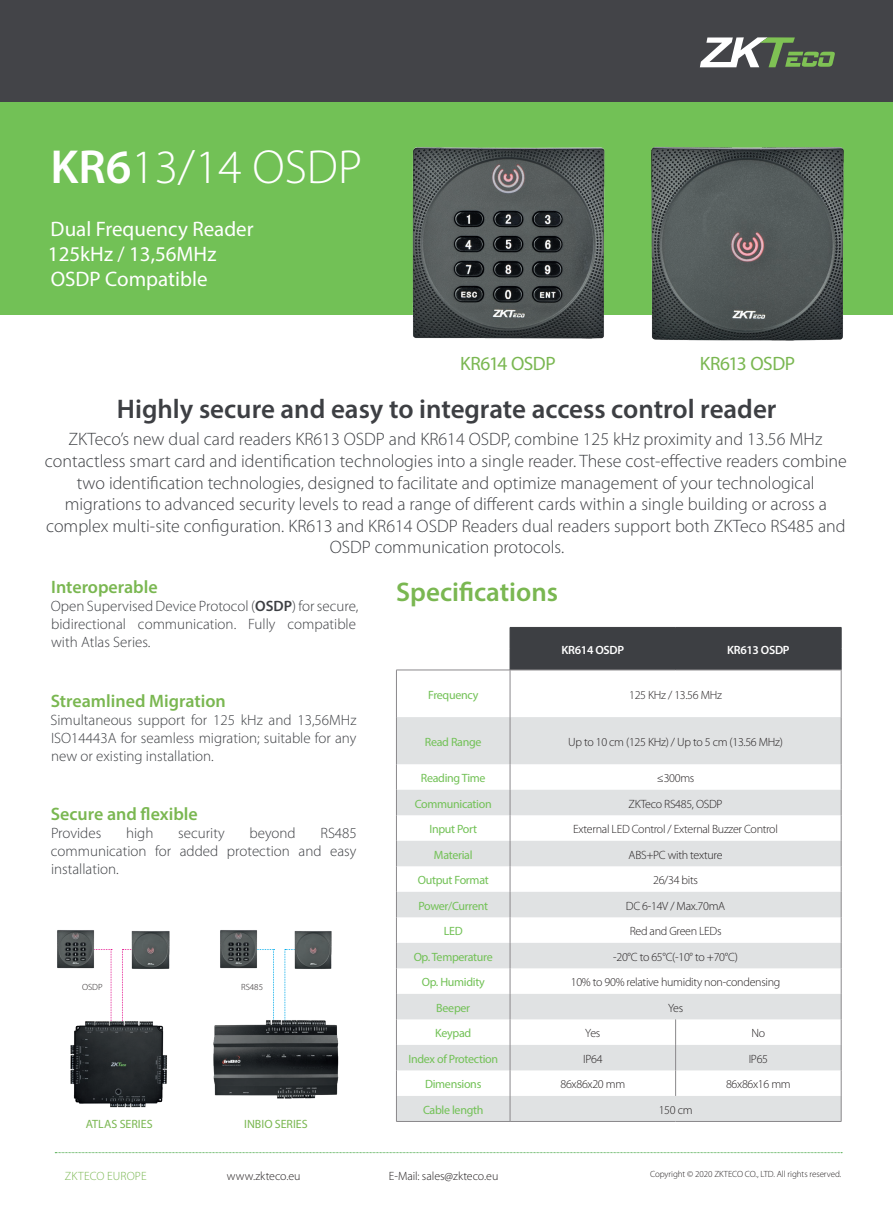
<style>
.page{position:relative;width:893px;height:1212px;background:#fff}
.page>*{position:absolute;margin:0;border:0;box-sizing:border-box;transform-origin:0 0}
.t1{font:300 48px "Myriad Pro";color:#fff}
.t2{font:600 27px "Myriad Pro";color:#3d3f43}
.t3{font:600 27px "Myriad Pro";color:#7ab751}
.t4{font:21px/25.2px "Myriad Pro";color:#fff}
.t5{font:19.35px "Myriad Pro";letter-spacing:-.025em;color:#7ab751}
.t6{font:300 18px/21.6px "Myriad Pro";color:#3d3f43;text-align:center}
.t7{font:600 18px "Myriad Pro";color:#7ab751}
.t8{font:300 15px/18px "Myriad Pro";color:#3d3f43;text-align:justify}
.t9{font:300 12px "Myriad Pro";letter-spacing:-.025em;color:#231f20}
.t10{font:12px "Myriad Pro";letter-spacing:-.025em;color:#72c156}
.t11{font:300 12px "Myriad Pro";letter-spacing:-.005em;color:#231f20}
.t12{font:12px "Myriad Pro";color:#7ab751}
.t13{font:600 12px "Myriad Pro";letter-spacing:-.025em;color:#fff}
.t14{font:300 12px "Myriad Pro";letter-spacing:.005em;color:#231f20}
.t15{font:300 12px "Myriad Pro";letter-spacing:.01em;color:#7ab751}
.t16{font:300 9px "Myriad Pro";letter-spacing:-.005em;color:#231f20}
.s1{font-weight:600}
</style>
<div class="page">
<div style="left:0;top:0;width:893px;height:102px;background:#434448"></div>
<div style="left:0;top:102px;width:893px;height:213px;background:#72c156"></div>
<svg style="left:700px;top:37px;width:135px;height:30px"></svg>
<svg style="left:397px;top:717px;width:444px;height:404px;fill:#e0e2e3"></svg>
<hr style="left:396px;top:670px;width:114px;height:1px;background:#8a888b">
<hr style="left:396px;top:670px;width:1px;height:47px;background:#8a888b">
<hr style="left:396px;top:717px;width:1px;height:47px;background:#8a888b">
<svg style="left:396px;top:764px;width:1px;height:357px"></svg>
<hr style="left:396px;top:1121px;width:114px;height:1px;background:#8a888b">
<svg style="left:675px;top:1019px;width:1px;height:77px"></svg>
<hr style="left:510px;top:1121px;width:166px;height:1px;background:#8a888b">
<hr style="left:676px;top:1121px;width:165px;height:1px;background:#8a888b">
<svg style="left:510px;top:764px;width:1px;height:357px"></svg>
<svg style="left:841px;top:764px;width:1px;height:357px"></svg>
<div style="left:510px;top:627px;width:332px;height:43px;background:#3d3f43"></div>
<hr style="left:510px;top:670px;width:166px;height:1px;background:#8a888b">
<hr style="left:510px;top:670px;width:1px;height:47px;background:#8a888b">
<hr style="left:676px;top:670px;width:165px;height:1px;background:#8a888b">
<hr style="left:841px;top:670px;width:1px;height:47px;background:#8a888b">
<hr style="left:510px;top:717px;width:1px;height:47px;background:#8a888b">
<hr style="left:841px;top:717px;width:1px;height:47px;background:#8a888b">
<svg style="left:55px;top:1152px;width:787px;height:1px"></svg>
<img style="left:412px;top:147px;width:193px;height:192px">
<img style="left:651px;top:147px;width:193px;height:194px">
<svg style="left:95px;top:949px;width:17px;height:54px"></svg>
<svg style="left:122px;top:949px;width:9px;height:54px"></svg>
<img style="left:70px;top:1003px;width:97px;height:105px">
<img style="left:57px;top:930px;width:38px;height:39px">
<img style="left:131px;top:931px;width:39px;height:38px">
<svg style="left:257px;top:949px;width:18px;height:54px"></svg>
<svg style="left:285px;top:949px;width:8px;height:54px"></svg>
<img style="left:220px;top:930px;width:37px;height:39px">
<img style="left:293px;top:931px;width:39px;height:38px">
<img style="left:213px;top:1003px;width:126px;height:96px">
<h1 class="t1" style="left:50px;top:138px;width:313px"><span class="s1">KR6</span>13/14 OSDP</h1>
<p class="t4" style="left:48px;top:216px;width:207px">Dual Frequency Reader<br>125kHz / 13,56MHz<br>OSDP Compatible</p>
<p class="t5" style="left:460px;top:351px;width:97px">KR614 OSDP</p>
<p class="t5" style="left:700px;top:351px;width:97px">KR613 OSDP</p>
<h2 class="t2" style="left:117px;top:392px;width:661px">Highly secure and easy to integrate access control reader</h2>
<p class="t6" style="left:45px;top:428px;width:803px">ZKTeco’s new dual card readers KR613 OSDP and KR614 OSDP, combine 125 kHz proximity and 13.56 MHz contactless smart card and identification technologies into a single reader. These cost-effective readers combine two identification technologies, designed to facilitate and optimize management of your technological migrations to advanced security levels to read a range of different cards within a single building or across a complex multi-site configuration. KR613 and KR614 OSDP Readers dual readers support both ZKTeco RS485 and OSDP communication protocols.</p>
<p class="t7" style="left:51px;top:576px;width:108px">Interoperable</p>
<p class="t8" style="left:51px;top:597px;width:309px;text-align:left">Open Supervised Device Protocol (<span class="s1">OSDP</span>) for secure, bidirectional communication. Fully compatible with Atlas Series.</p>
<h2 class="t3" style="left:396px;top:575px;width:163px">Specifications</h2>
<p class="t13" style="left:562px;top:642px;width:64px">KR614 OSDP</p>
<p class="t13" style="left:727px;top:642px;width:64px">KR613 OSDP</p>
<p class="t7" style="left:51px;top:689px;width:177px">Streamlined Migration</p>
<p class="t8" style="left:50px;top:711px;width:308px">Simultaneous support for 125 kHz and 13,56MHz ISO14443A for seamless migration; suitable for any new or existing installation.</p>
<p class="t7" style="left:51px;top:803px;width:149px">Secure and flexible</p>
<p class="t8" style="left:51px;top:824px;width:52px">Provides</p>
<p class="t8" style="left:126px;top:824px;width:29px">high</p>
<p class="t8" style="left:178px;top:824px;width:48px">security</p>
<p class="t8" style="left:249px;top:824px;width:48px">beyond</p>
<p class="t8" style="left:51px;top:824px;width:308px;text-indent:270px">RS485 communication for added protection and easy installation.</p>
<p class="t16" style="left:82px;top:981px;width:22px">OSDP</p>
<p class="t16" style="left:241px;top:981px;width:23px">RS485</p>
<p class="t12" style="left:86px;top:1116px;width:68px">ATLAS SERIES</p>
<p class="t12" style="left:244px;top:1116px;width:65px">INBIO SERIES</p>
<p class="t10" style="left:428px;top:687px;width:52px">Frequency</p>
<p class="t9" style="left:629px;top:687px;width:94px">125 KHz / 13.56 MHz</p>
<p class="t10" style="left:425px;top:734px;width:58px">Read Range</p>
<p class="t9" style="left:568px;top:734px;width:216px">Up to 10 cm (125 KHz) / Up to 5 cm (13.56 MHz)</p>
<p class="t10" style="left:421px;top:770px;width:66px">Reading Time</p>
<p class="t9" style="left:657px;top:771px;width:39px">≤300ms</p>
<p class="t10" style="left:415px;top:796px;width:79px">Communication</p>
<p class="t9" style="left:629px;top:796px;width:95px">ZKTeco RS485, OSDP</p>
<p class="t10" style="left:429px;top:822px;width:49px">Input Port</p>
<p class="t9" style="left:573px;top:822px;width:206px">External LED Control / External Buzzer Control</p>
<p class="t10" style="left:434px;top:847px;width:40px">Material</p>
<p class="t9" style="left:629px;top:847px;width:95px">ABS+PC with texture</p>
<p class="t10" style="left:418px;top:873px;width:72px">Output Format</p>
<p class="t9" style="left:653px;top:873px;width:46px">26/34 bits</p>
<p class="t10" style="left:418px;top:898px;width:71px">Power/Current</p>
<p class="t9" style="left:626px;top:898px;width:101px">DC 6-14V / Max.70mA</p>
<p class="t10" style="left:444px;top:924px;width:20px">LED</p>
<p class="t9" style="left:630px;top:924px;width:93px">Red and Green LEDs</p>
<p class="t10" style="left:414px;top:949px;width:81px">Op. Temperature</p>
<p class="t9" style="left:613px;top:949px;width:126px">-20°C to 65°C(-10° to +70°C)</p>
<p class="t10" style="left:422px;top:975px;width:65px">Op. Humidity</p>
<p class="t9" style="left:571px;top:975px;width:211px">10% to 90% relative humidity non-condensing</p>
<p class="t10" style="left:436px;top:1000px;width:35px">Beeper</p>
<p class="t9" style="left:668px;top:1000px;width:17px">Yes</p>
<p class="t10" style="left:435px;top:1026px;width:38px">Keypad</p>
<p class="t9" style="left:585px;top:1026px;width:17px">Yes</p>
<p class="t9" style="left:751px;top:1026px;width:15px">No</p>
<p class="t10" style="left:408px;top:1051px;width:91px">Index of Protection</p>
<p class="t9" style="left:583px;top:1051px;width:21px">IP64</p>
<p class="t9" style="left:749px;top:1051px;width:21px">IP65</p>
<p class="t10" style="left:425px;top:1077px;width:58px">Dimensions</p>
<p class="t9" style="left:560px;top:1077px;width:66px">86x86x20 mm</p>
<p class="t9" style="left:726px;top:1077px;width:66px">86x86x16 mm</p>
<p class="t10" style="left:423px;top:1102px;width:62px">Cable length</p>
<p class="t9" style="left:659px;top:1102px;width:35px">150 cm</p>
<p class="t15" style="left:65px;top:1168px;width:83px">ZKTECO EUROPE</p>
<p class="t14" style="left:227px;top:1168px;width:75px">www.zkteco.eu</p>
<p class="t11" style="left:389px;top:1168px;width:111px">E-Mail: sales@zkteco.eu</p>
<p class="t16" style="left:650px;top:1169px;width:193px">Copyright © 2020 ZKTECO CO., LTD. All rights reserved.</p>
</div>
